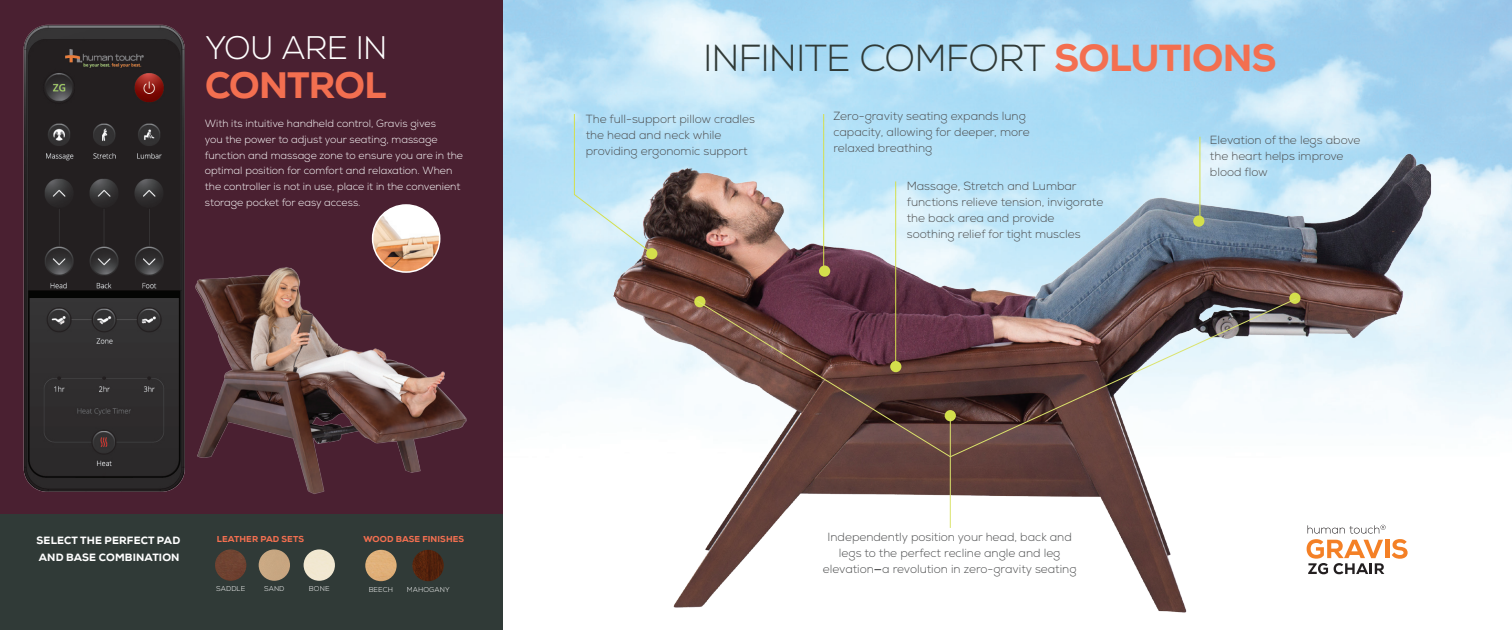
<style>
.page{position:relative;width:1512px;height:630px;background:#fff}
.page>*{position:absolute;margin:0;border:0;box-sizing:border-box;transform-origin:0 0}
.t1{font:300 37.62px "Nexa";letter-spacing:-.025em;color:#303a37}
.t2{font:800 36.75px "Nexa";letter-spacing:-.025em;color:#f36f50}
.t3{font:300 32.64px "Nexa";letter-spacing:-.025em;color:#fff}
.t4{font:300 11.81px/16px "Nexa";color:#4b4c4d}
.t5{font:300 10.5px/15.8px "Nexa";color:#fff}
.t6{font:800 10.5px "Nexa";letter-spacing:.015em;color:#fff}
.t7{font:800 8.58px "Nexa";letter-spacing:.015em;color:#f36f50}
.t8{font:300 7px "Nexa";letter-spacing:.015em;color:#fff}
.s1{font-weight:800;color:#f36f50}
.s2{font-weight:700}
</style>
<div class="page">
<div style="left:0;top:0;width:506px;height:630px;background:#4a2031"></div>
<div style="left:0;top:514px;width:504px;height:116px;background:#303a37"></div>
<img style="left:23px;top:24px;width:162px;height:468px">
<img style="left:504px;top:0;width:1008px;height:630px">
<img style="left:542px;top:126px;width:918px;height:504px">
<div style="left:646px;top:248px;width:11px;height:11px;background:#d4df4c;border-radius:50%"></div>
<div style="left:819px;top:265px;width:11px;height:12px;background:#d4df4c;border-radius:50%"></div>
<div style="left:694px;top:296px;width:12px;height:11px;background:#d4df4c;border-radius:50%"></div>
<div style="left:1289px;top:293px;width:12px;height:11px;background:#d4df4c;border-radius:50%"></div>
<div style="left:1193px;top:215px;width:11px;height:12px;background:#d4df4c;border-radius:50%"></div>
<hr style="left:1199px;top:137px;width:1px;height:84px;background:#d4df4c">
<hr style="left:823px;top:114px;width:1px;height:156px;background:#d4df4c">
<svg style="left:573px;top:113px;width:81px;height:142px;background:#bddfee"></svg>
<hr style="left:895px;top:181px;width:1px;height:185px;background:#d4df4c">
<hr style="left:1385px;top:540px;width:4px;height:18px;background:#f48026">
<svg style="left:1392px;top:539px;width:16px;height:20px"></svg>
<svg style="left:1307px;top:525px;width:79px;height:49px"></svg>
<hr style="left:950px;top:418px;width:1px;height:110px;background:#dbe36c">
<svg style="left:696px;top:300px;width:253px;height:158px"></svg>
<svg style="left:949px;top:297px;width:349px;height:161px"></svg>
<img style="left:179px;top:261px;width:288px;height:233px">
<img style="left:373px;top:205px;width:67px;height:67px;border-radius:34px">
<div style="left:372px;top:204px;width:68px;height:69px;border:2px solid #fff;border-radius:50%"></div>
<img style="left:365px;top:550px;width:32px;height:31px;border-radius:16px">
<img style="left:412px;top:550px;width:32px;height:31px;border-radius:16px">
<img style="left:215px;top:549px;width:31px;height:32px;border-radius:16px">
<img style="left:259px;top:549px;width:31px;height:32px;border-radius:16px">
<img style="left:304px;top:549px;width:31px;height:32px;border-radius:16px">
<p class="t3" style="left:205px;top:29px;width:184px">YOU ARE IN</p>
<p class="t1" style="left:703px;top:36px;width:575px">INFINITE COMFORT <span class="s1">SOLUTIONS</span></p>
<p class="t2" style="left:205px;top:62px;width:183px">CONTROL</p>
<p class="t5" style="left:205px;top:116px;width:260px">With its intuitive handheld control, Gravis gives<br>you the power to adjust your seating, massage function and massage zone to ensure you are in the optimal position for comfort and relaxation. When the controller is not in use, place it in the convenient storage pocket for easy access.</p>
<p class="t4" style="left:586px;top:111px;width:171px">The full-support pillow cradles the head and neck while providing ergonomic support</p>
<p class="t4" style="left:833px;top:109px;width:198px">Zero-gravity seating expands lung capacity, allowing for deeper, more relaxed breathing</p>
<p class="t4" style="left:907px;top:179px;width:198px">Massage, Stretch and Lumbar functions relieve tension, invigorate the back area and provide soothing relief for tight muscles</p>
<p class="t4" style="left:1210px;top:132px;width:152px">Elevation of the legs above the heart helps improve blood flow</p>
<p class="t6" style="left:37px;top:534px;width:145px">SELECT THE PERFECT PAD</p>
<p class="t6" style="left:39px;top:550px;width:142px">AND BASE COMBINATION</p>
<p class="t7" style="left:217px;top:533px;width:89px">LEATHER PAD SETS</p>
<p class="t8" style="left:216px;top:585px;width:31px">SADDLE</p>
<p class="t8" style="left:264px;top:585px;width:22px">SAND</p>
<p class="t8" style="left:309px;top:585px;width:22px">BONE</p>
<p class="t7" style="left:363px;top:533px;width:102px">WOOD BASE FINISHES</p>
<p class="t8" style="left:369px;top:585px;width:26px">BEECH</p>
<p class="t8" style="left:407px;top:585px;width:44px">MAHOGANY</p>
<p class="t4" style="left:823px;top:529px;width:255px;text-align:center">Independently position your head, back and legs to the perfect recline angle and leg elevation<span class="s2">—</span>a revolution in zero-gravity seating</p>
</div>
